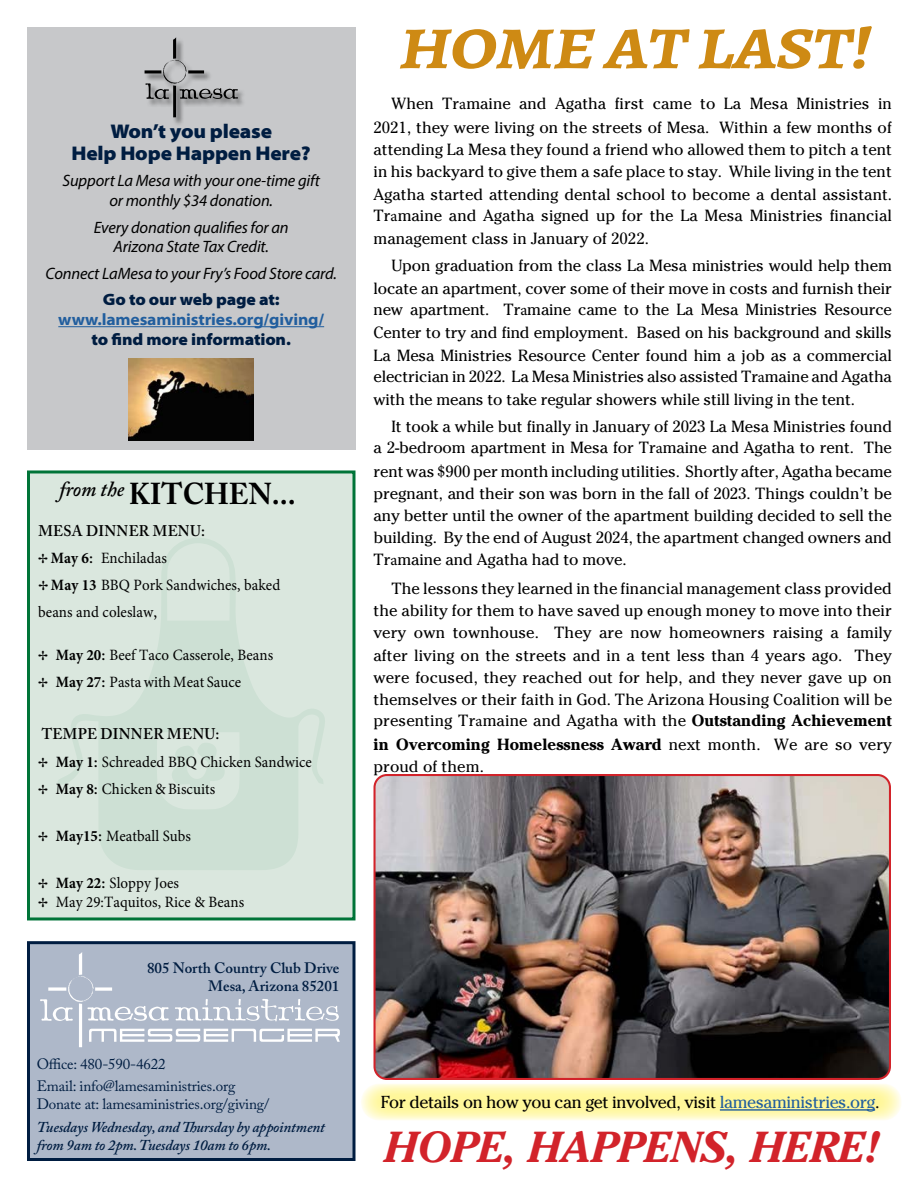
<style>
.page{position:relative;width:918px;height:1188px;background:#fff}
.page>*{position:absolute;margin:0;border:0;box-sizing:border-box;transform-origin:0 0}
.t1{font:italic 700 59.7px "Alegreya";letter-spacing:-.01em;color:#ce8a14;scale:1.2 1}
.t2{font:italic 700 43.2px "Cheltenham";letter-spacing:-.005em;color:#d2232a}
.t3{font:700 30px "Adobe Caslon Pro";color:#000;scale:.95 1}
.t4{font:900 semi-expanded 19.8px/22px "Myriad Pro";letter-spacing:-.01em;color:#001d41;text-align:center}
.t5{font:17.25px "Cheltenham";letter-spacing:-.025em;color:#000}
.t6{font:italic 16.5px/19.6px "Myriad Pro";letter-spacing:-.01em;color:#000;text-align:center}
.t7{font:900 semi-expanded 16.5px "Myriad Pro";letter-spacing:-.01em;color:#001d41}
.t8{font:700 semi-expanded 16.5px "Myriad Pro";letter-spacing:-.01em;color:#215e9e}
.t9{font:16.2px/22.4px "Cheltenham";letter-spacing:-.01em;color:#000;text-align:justify}
.t10{font:15.75px/27px "Minion Pro";letter-spacing:.005em;color:#000;scale:.95 1}
.t11{font:600 15.3px "Adobe Caslon Pro";letter-spacing:.02em;color:#000;scale:.95 1}
.t12{font:15px/22.5px "Adobe Caslon Pro";letter-spacing:-.01em;color:#001d41}
.t13{font:italic 600 15px/18px "Adobe Caslon Pro";letter-spacing:-.01em;color:#001d41}
.t14{font:600 15px/18px "Adobe Caslon Pro";color:#001d41;text-align:right}
.s1{font-weight:700}
.s2{font-family:"Adobe Caslon Pro";font-weight:600}
.s3{font-family:"Adobe Caslon Pro"}
.s4{font-family:"Minion Pro"}
.s5{color:#215e9e}
</style>
<div class="page">
<div style="left:27px;top:470px;width:329px;height:450px;background:#dae7de;border:3px solid #007438"></div>
<div style="left:27px;top:27px;width:329px;height:423px;background:#c7c8ca"></div>
<hr style="left:58px;top:326px;width:266px;height:1px;background:#215e9e">
<div style="left:144px;top:38px;width:103px;height:88px;background:#000;opacity:.55"></div>
<svg style="left:145px;top:37px;width:93px;height:80px"></svg>
<img style="left:129px;top:359px;width:125px;height:82px">
<div style="left:28px;top:943px;width:326px;height:217px;background:#aeb8c9"></div>
<svg style="left:40px;top:952px;width:300px;height:95px"></svg>
<div style="left:27px;top:941px;width:329px;height:220px;border:3px solid #001d41"></div>
<svg style="left:58px;top:538px;width:267px;height:332px"></svg>
<svg style="left:170px;top:742px;width:55px;height:53px"></svg>
<img style="left:376px;top:777px;width:512px;height:300px">
<div style="left:373px;top:774px;width:518px;height:306px;border:2px solid #d2232a;border-radius:12px"></div>
<svg style="left:361px;top:1084px;width:541px;height:37px;background:#fef8b2"></svg>
<hr style="left:720px;top:1109px;width:155px;height:2px;background:#215e9e">
<p class="t4" style="left:72px;top:120px;width:241px">Won’t you please<br>Help Hope Happen Here?</p>
<p class="t6" style="left:63px;top:171px;width:259px">Support La Mesa with your one-time gift or monthly $34 donation.</p>
<p class="t6" style="left:94px;top:217px;width:196px">Every donation qualifies for an<br>Arizona State Tax Credit.</p>
<p class="t6" style="left:45px;top:263px;width:293px">Connect LaMesa to your Fry’s Food Store card.</p>
<p class="t7" style="left:103px;top:290px;width:178px">Go to our web page at:</p>
<p class="t8" style="left:58px;top:310px;width:267px">www.lamesaministries.org/giving/</p>
<p class="t7" style="left:92px;top:330px;width:201px">to find more information.</p>
<h3 class="t3" style="left:59px;top:476px;width:250px"><sup>from</sup> <sup>the</sup> KITCHEN...</h3>
<p class="t11" style="left:38px;top:522px;width:177px">MESA DINNER MENU:</p>
<p class="t10" style="left:38px;top:545px;width:256px">✢ <span class="s1">May 6</span><span class="s2">:</span> Enchiladas<br>✢ <span class="s1">May 13</span> BBQ Pork Sandwiches, baked beans and coleslaw<span class="s3">,</span></p>
<p class="t10" style="left:38px;top:642px;width:249px">✢ <span class="s1">May 20</span><span class="s2">:</span> Beef Taco Casserole, Beans ✢ <span class="s1">May 27</span><span class="s2">:</span> Pasta with Meat Sauce</p>
<p class="t11" style="left:42px;top:725px;width:189px">TEMPE DINNER MENU:</p>
<p class="t10" style="left:38px;top:749px;width:290px">✢ <span class="s1">May 1</span><span class="s2">:</span> Schreaded BBQ Chicken Sandwice ✢ <span class="s1">May 8</span><span class="s2">:</span> Chicken &amp; Biscuits</p>
<p class="t10" style="left:38px;top:823px;width:162px">✢ <span class="s1">May15</span><span class="s2">:</span> Meatball Subs</p>
<p class="t10" style="left:38px;top:874px;width:218px;line-height:18.9px">✢ <span class="s1">May 22</span><span class="s2">:</span> Sloppy Joes<br>✢ May 29:Taquitos, Rice &amp; Beans</p>
<p class="t14" style="left:147px;top:959px;width:194px">805 North Country Club Drive<br>Mesa, Arizona 85201</p>
<p class="t12" style="left:37px;top:1052px;width:200px">Office: 480-590-4622<br>Email: info@lamesaministries.org</p>
<p class="t12" style="left:37px;top:1093px;width:234px">Donate at: lamesaministries.org/giving/</p>
<p class="t13" style="left:37px;top:1117px;width:290px">Tuesdays Wednesday, and Thursday by appointment from 9am to 2pm. Tuesdays 10am to 6pm.</p>
<h1 class="t1" style="left:399px;top:10px;width:395px">HOME AT LAST!</h1>
<p class="t9" style="left:374px;top:93px;width:520px;text-indent:18px">When Tr<span class="s4">a</span>maine and Agatha first came to La Mesa Ministries in 2021, they were living on the streets of Mesa. Within a few months of attending La Mesa they found a friend who allowed them to pitch a tent in his backyard to give them a safe place to stay. While living in the tent Agatha started attending dental school to become a dental assistant.<br>Tr<span class="s4">a</span>maine and Agatha signed up for the La Mesa Ministries financial</p>
<p class="t9" style="left:392px;top:225px;width:502px;line-height:26.8px;text-indent:-18px">management class in January of 2022.<br>Upon graduation from the class La Mesa ministries would help them</p>
<p class="t9" style="left:374px;top:277px;width:520px;line-height:21.3px">locate an apartment, cover some of their move in costs and furnish their new apartment. Tr<span class="s4">a</span>maine came to the La Mesa Ministries Resource</p>
<p class="t9" style="left:374px;top:321px;width:520px;line-height:21.9px">Center to try and find employment. Based on his background and skills La Mesa Ministries Resource Center found him a job as a commercial electrician in 2022. La Mesa Ministries also assisted Tr<span class="s4">a</span>maine and Agatha</p>
<p class="t9" style="left:392px;top:386px;width:502px;line-height:26.8px;text-indent:-18px">with the means to take regular showers while still living in the tent.<br>It took a while but finally in January of 2023 La Mesa Ministries found</p>
<p class="t9" style="left:374px;top:436px;width:520px">a 2-bedroom apartment in Mesa for Tr<span class="s4">a</span>maine and Agatha to rent. The rent was $900 per month including utilities. Shortly after, Agatha became pregnant, and their son was born in the fall of 2023. Things couldn’t be any better until the owner of the apartment building decided to sell the building. By the end of August 2024, the apartment changed owners and Tr<span class="s4">a</span>maine and Agatha had to move.</p>
<p class="t9" style="left:374px;top:577px;width:520px;text-indent:18px">The lessons they learned in the financial management class provided the ability for them to have saved up enough money to move into their very own townhouse. They are now homeowners raising a family after living on the streets and in a tent less than 4 years ago. They were focused, they reached out for help, and they never gave up on themselves or their faith in God. The Arizona Housing Coalition will be presenting Tr<span class="s4">a</span>maine and Agatha with the <span class="s1">Outstanding Achievement</span></p>
<p class="t9" style="left:374px;top:733px;width:520px"><span class="s1">in Overcoming Homelessness Award</span> next month. We are so very proud of them.</p>
<p class="t5" style="left:381px;top:1092px;width:500px">For details on how you can get involved, visit <span class="s5">lamesaministries.org</span>.</p>
<h2 class="t2" style="left:384px;top:1120px;width:497px">HOPE, HAPPENS, HERE!</h2>
</div>
